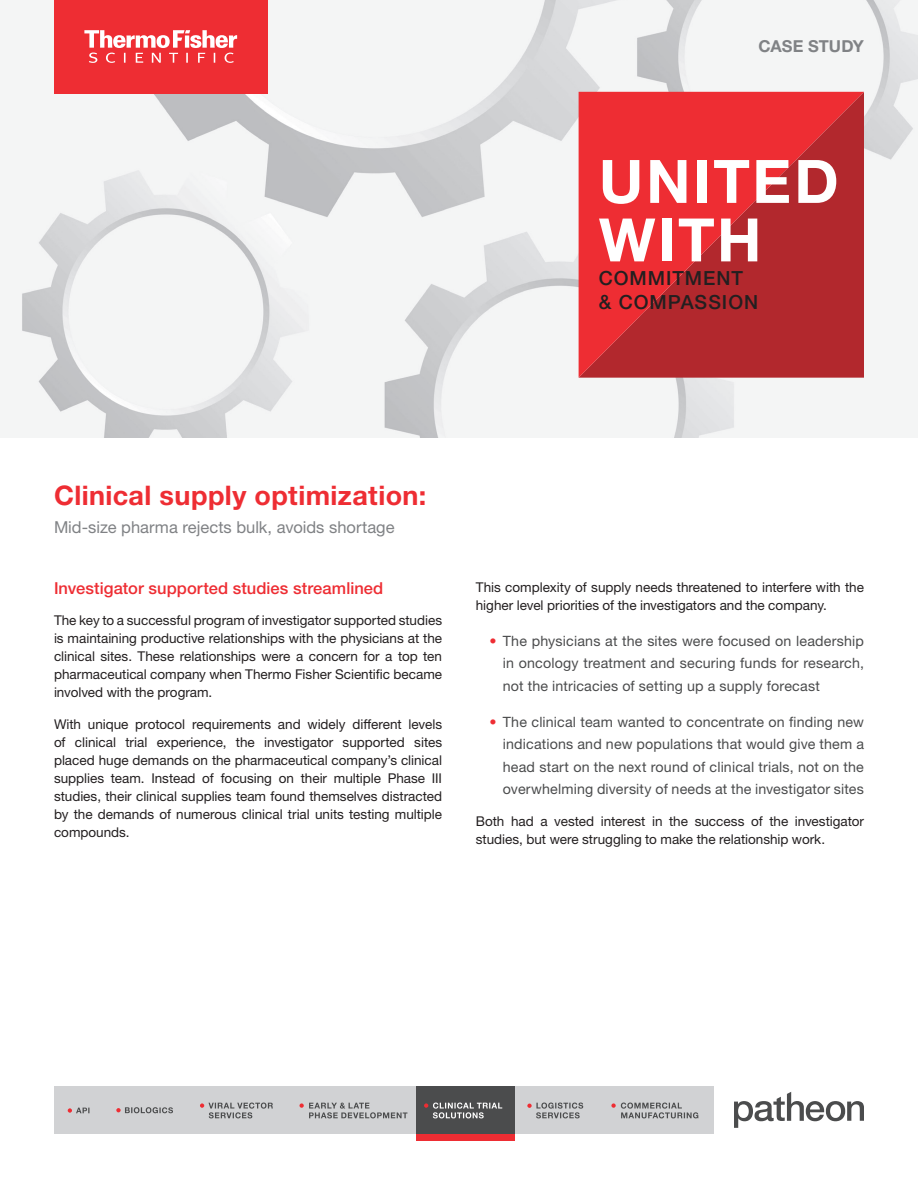
<style>
.page{position:relative;width:918px;height:1188px;background:#fff}
.page>*{position:absolute;margin:0;border:0;box-sizing:border-box;transform-origin:0 0}
.t1{font:700 60px/58.5px "Helvetica Neue LTW1 G";letter-spacing:.04em;color:#fff}
.t2{font:700 27px "Helvetica Neue LTW1 G";letter-spacing:.015em;color:#ee2d33}
.t3{font:500 19.5px/24px "Helvetica Neue LTW1 G";letter-spacing:.05em;color:#231f20}
.t4{font:16.5px "Helvetica Neue LTW1 G";color:#808285}
.t5{font:500 16.5px "Helvetica Neue LTW1 G";letter-spacing:.005em;color:#ee2d33}
.t6{font:700 16.5px "Helvetica Neue LTW1 G";color:#808285}
.t7{font:14.25px/22.5px "Helvetica Neue LTW1 G";letter-spacing:.01em;color:#4b4c4d;text-align:justify}
.t8{font:13.5px/18px "Helvetica Neue LTW1 G";color:#231f20;text-align:justify}
.s1{font-weight:500;color:#ee2d33}
</style>
<div class="page">
<img style="left:0;top:0;width:918px;height:438px">
<div style="left:54px;top:0;width:214px;height:93px;background:#ee2d33"></div>
<svg style="left:84px;top:30px;width:153px;height:33px"></svg>
<div style="left:54px;top:1086px;width:660px;height:48px;background:#d1d2d4"></div>
<svg style="left:734px;top:1092px;width:130px;height:36px"></svg>
<svg style="left:68px;top:1108px;width:21px;height:5px"></svg>
<svg style="left:116px;top:1107px;width:57px;height:6px"></svg>
<svg style="left:611px;top:1103px;width:87px;height:15px"></svg>
<svg style="left:527px;top:1103px;width:56px;height:15px"></svg>
<svg style="left:299px;top:1103px;width:108px;height:15px"></svg>
<svg style="left:200px;top:1103px;width:73px;height:15px"></svg>
<div style="left:417px;top:1135px;width:98px;height:6px;background:#ee2d33"></div>
<div style="left:417px;top:1086px;width:98px;height:48px;background:#4b4c4d"></div>
<svg style="left:424px;top:1103px;width:78px;height:15px"></svg>
<svg style="left:579px;top:92px;width:285px;height:286px;background:#d02b30"></svg>
<p class="t6" style="left:759px;top:36px;width:107px">CASE STUDY</p>
<h1 class="t1" style="left:599px;top:152px;width:241px">UNITED<br>WITH</h1>
<h3 class="t3" style="left:599px;top:266px;width:161px">COMMITMENT &amp; COMPASSION</h3>
<h2 class="t2" style="left:54px;top:479px;width:374px">Clinical supply optimization:</h2>
<p class="t4" style="left:54px;top:517px;width:342px">Mid-size pharma rejects bulk, avoids shortage</p>
<p class="t5" style="left:54px;top:578px;width:331px">Investigator supported studies streamlined</p>
<p class="t8" style="left:54px;top:611px;width:390px">The key to a successful program of investigator supported studies is maintaining productive relationships with the physicians at the clinical sites. These relationships were a concern for a top ten pharmaceutical company when Thermo Fisher Scientific became involved with the program.</p>
<p class="t8" style="left:54px;top:715px;width:390px">With unique protocol requirements and widely different levels of clinical trial experience, the investigator supported sites placed huge demands on the pharmaceutical company’s clinical supplies team. Instead of focusing on their multiple Phase III studies, their clinical supplies team found themselves distracted by the demands of numerous clinical trial units testing multiple compounds.</p>
<p class="t8" style="left:476px;top:578px;width:390px">This complexity of supply needs threatened to interfere with the higher level priorities of the investigators and the company.</p>
<p class="t7" style="left:503px;top:629px;width:363px;text-indent:-13px"><span class="s1">•</span> The physicians at the sites were focused on leadership in oncology treatment and securing funds for research, not the intricacies of setting up a supply forecast</p>
<p class="t7" style="left:503px;top:710px;width:363px;text-indent:-13px"><span class="s1">•</span> The clinical team wanted to concentrate on finding new indications and new populations that would give them a head start on the next round of clinical trials, not on the overwhelming diversity of needs at the investigator sites</p>
<p class="t8" style="left:476px;top:812px;width:390px">Both had a vested interest in the success of the investigator studies, but were struggling to make the relationship work.</p>
</div>
